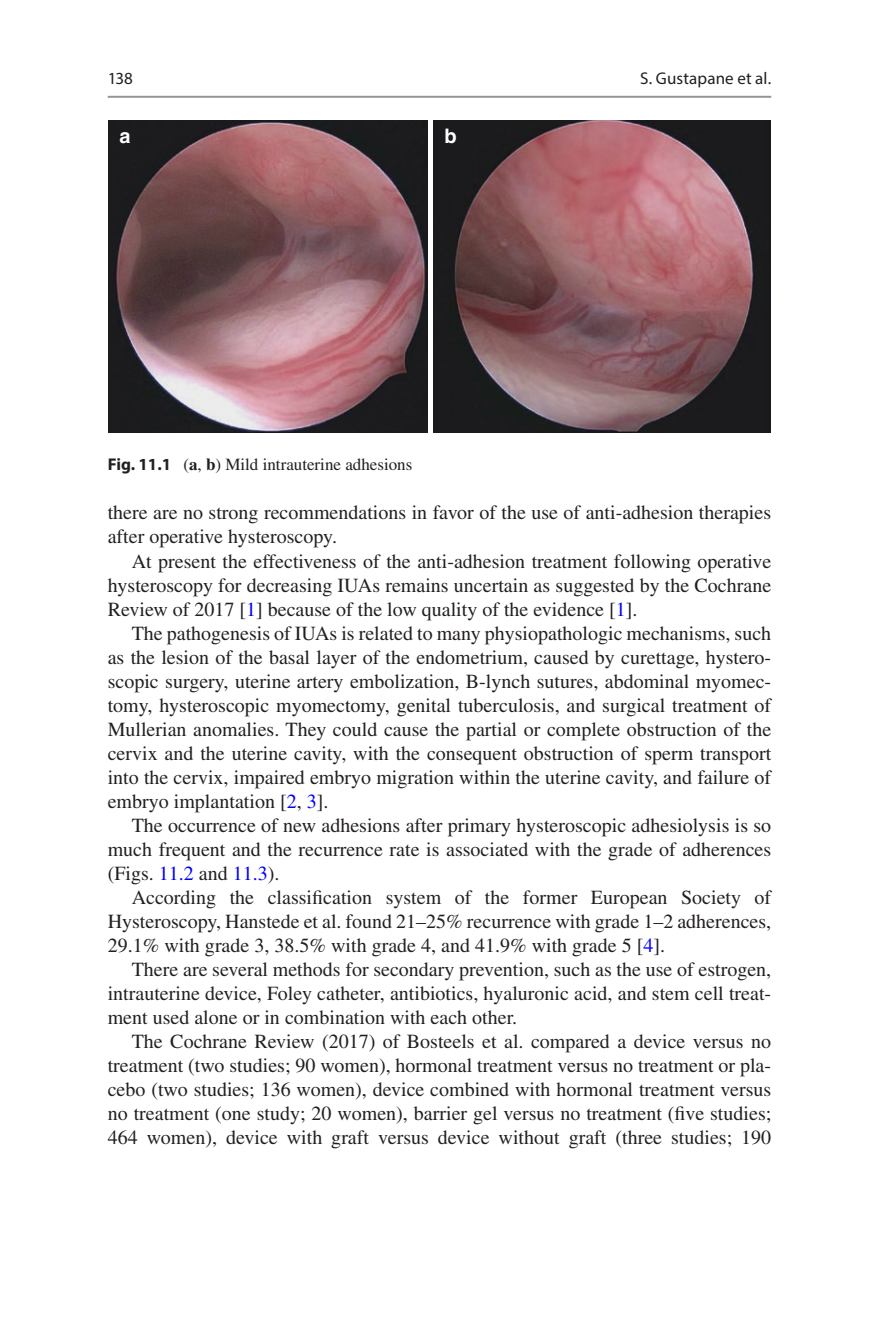
<style>
.page{position:relative;width:879px;height:1333px;background:#fff}
.page>*{position:absolute;margin:0;border:0;box-sizing:border-box;transform-origin:0 0}
.t1{font:20px/24px "Times LT Std";color:#231f20;text-align:justify}
.t2{font:700 20px "Helvetica";color:#fff}
.t3{font:17px "Times LT Std";color:#231f20}
.t4{font:17px "Myriad Pro Regular 2";letter-spacing:.01em;color:#231f20}
.t5{font:17px "Myriad Pro";color:#231f20}
.s1{font-family:"Myriad Pro";font-weight:700}
.s2{font-weight:700}
.s3{color:#00f}
</style>
<div class="page">
<img style="left:108px;top:121px;width:319px;height:312px">
<img style="left:433px;top:121px;width:337px;height:312px">
<hr style="left:108px;top:96px;width:663px;height:2px;background:#939598">
<p class="t5" style="left:108px;top:68px;width:27px">138</p>
<p class="t2" style="left:120px;top:124px;width:13px">a</p>
<p class="t2" style="left:444px;top:124px;width:14px">b</p>
<p class="t3" style="left:108px;top:454px;width:306px"><span class="s1">Fig. 11.1</span> (<span class="s2">a</span>, <span class="s2">b</span>) Mild intrauterine adhesions</p>
<p class="t4" style="left:640px;top:68px;width:133px">S. Gustapane et al.</p>
<p class="t1" style="left:108px;top:500px;width:665px">there are no strong recommendations in favor of the use of anti-adhesion therapies after operative hysteroscopy.</p>
<p class="t1" style="left:108px;top:548px;width:665px;text-indent:24px">At present the effectiveness of the anti-adhesion treatment following operative hysteroscopy for decreasing IUAs remains uncertain as suggested by the Cochrane Review of 2017 [<span class="s3">1</span>] because of the low quality of the evidence [<span class="s3">1</span>].</p>
<p class="t1" style="left:108px;top:620px;width:665px;text-indent:24px">The pathogenesis of IUAs is related to many physiopathologic mechanisms, such as the lesion of the basal layer of the endometrium, caused by curettage, hystero&shy;scopic surgery, uterine artery embolization, B-lynch sutures, abdominal myomec&shy;tomy, hysteroscopic myomectomy, genital tuberculosis, and surgical treatment of Mullerian anomalies. They could cause the partial or complete obstruction of the cervix and the uterine cavity, with the consequent obstruction of sperm transport into the cervix, impaired embryo migration within the uterine cavity, and failure of embryo implantation [<span class="s3">2</span>, <span class="s3">3</span>].</p>
<p class="t1" style="left:108px;top:812px;width:665px;text-indent:24px">The occurrence of new adhesions after primary hysteroscopic adhesiolysis is so much frequent and the recurrence rate is associated with the grade of adherences (Figs. <span class="s3">11.2</span> and <span class="s3">11.3</span>).</p>
<p class="t1" style="left:108px;top:884px;width:665px;text-indent:24px">According the classification system of the former European Society of Hysteroscopy, Hanstede et al. found 21–25% recurrence with grade 1–2 adherences, 29.1% with grade 3, 38.5% with grade 4, and 41.9% with grade 5 [<span class="s3">4</span>].</p>
<p class="t1" style="left:108px;top:956px;width:665px;text-indent:24px">There are several methods for secondary prevention, such as the use of estrogen, intrauterine device, Foley catheter, antibiotics, hyaluronic acid, and stem cell treat&shy;ment used alone or in combination with each other.</p>
<p class="t1" style="left:108px;top:1028px;width:665px;text-indent:24px">The Cochrane Review (2017) of Bosteels et al. compared a device versus no treatment (two studies; 90 women), hormonal treatment versus no treatment or pla&shy;cebo (two studies; 136 women), device combined with hormonal treatment versus no treatment (one study; 20 women), barrier gel versus no treatment (five studies; 464 women), device with graft versus device without graft (three studies; 190</p>
</div>
